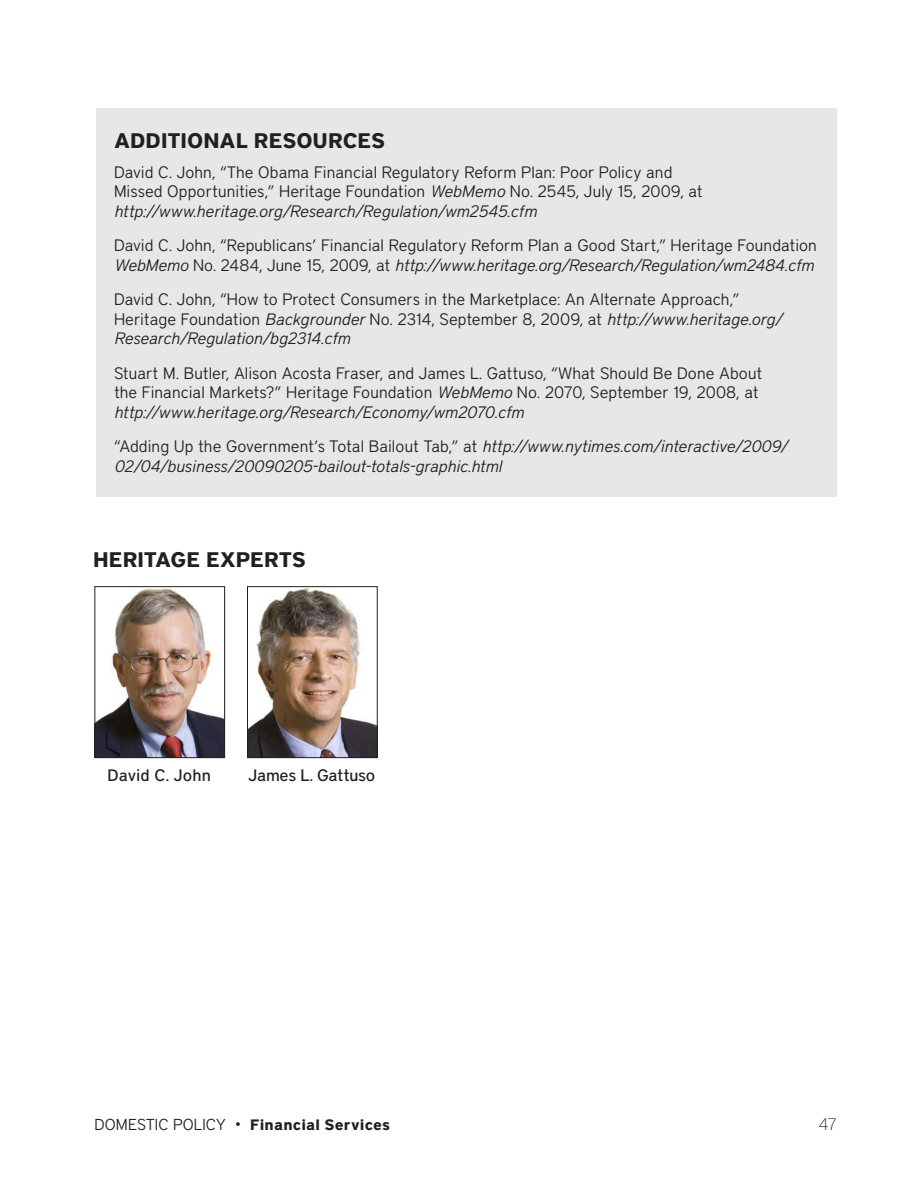
<style>
.page{position:relative;width:918px;height:1188px;background:#fff}
.page>*{position:absolute;margin:0;border:0;box-sizing:border-box;transform-origin:0 0}
.Text{font:700 21px "District";letter-spacing:.01em;color:#231f20}
.Head_1{font:700 21px "District";letter-spacing:.01em;color:#231f20}
.Resources_text{font:300 16.5px/19.5px "District";color:#231f20}
.Resources_text-2{font:italic 300 16.5px/19.5px "District";color:#231f20}
.names{font:500 16.5px "District";letter-spacing:-.015em;color:#231f20}
.t1{font:100 16.5px "District";color:#231f20}
.t2{font:700 15px "District";letter-spacing:.01em;color:#231f20}
.s1{font-style:italic}
.s2{font-style:normal}
.s3{font-weight:300;font-size:15.75px}
.s4{font-weight:300;font-size:16.5px}
</style>
<div class="page">
<div style="left:96px;top:108px;width:741px;height:388px;background:#e6e7e9"></div>
<img style="left:96px;top:588px;width:127px;height:168px">
<div style="left:94px;top:586px;width:131px;height:172px;border:1px solid #231f20"></div>
<img style="left:249px;top:588px;width:127px;height:168px">
<div style="left:247px;top:586px;width:131px;height:172px;border:1px solid #231f20"></div>
<p class="Text" style="left:114px;top:128px;width:59px">ADDITIO</p>
<p class="Text" style="left:204px;top:128px;width:81px">NAL RESO</p>
<p class="Text" style="left:313px;top:128px;width:30px">URCES</p>
<p class="Resources_text" style="left:114px;top:162px;width:590px">David C. John, “The Obama Financial Regulatory Reform Plan: Poor Policy and<br>Missed Opportunities,” Heritage Foundation <span class="s1">WebMemo</span> No. 2545, July 15, 2009, at <span class="s1">http://www.heritage.org/Research/Regulation/wm2545.cfm</span></p>
<p class="Resources_text" style="left:114px;top:236px;width:704px">David C. John, “Republicans’ Financial Regulatory Reform Plan a Good Start,” Heritage Foundation<br><span class="s1">WebMemo</span> No. 2484, June 15, 2009, at <span class="s1">http://www.heritage.org/Research/Regulation/wm2484.cfm</span></p>
<p class="Resources_text" style="left:114px;top:290px;width:670px">David C. John, “How to Protect Consumers in the Marketplace: An Alternate Approach,”<br>Heritage Foundation <span class="s1">Backgrounder</span> No. 2314, September 8, 2009, at <span class="s1">http://www.heritage.org/<br>Research/Regulation/bg2314.cfm</span></p>
<p class="Resources_text" style="left:114px;top:363px;width:650px">Stuart M. Butler, Alison Acosta Fraser, and James L. Gattuso, “What Should Be Done About the Financial Markets?” Heritage Foundation <span class="s1">WebMemo</span> No. 2070, September 19, 2008, at <span class="s1">http://www.heritage.org/Research/Economy/wm2070.cfm</span></p>
<p class="Resources_text-2" style="left:114px;top:437px;width:675px"><span class="s2">“Adding Up the Government’s Total Bailout Tab,” at</span> http://www.nytimes.com/interactive/2009/<br>02/04/business/20090205-bailout-totals-graphic.html</p>
<p class="Head_1" style="left:93px;top:546px;width:29px">HERITA</p>
<p class="Head_1" style="left:170px;top:546px;width:95px">GE EXPERTS</p>
<p class="names" style="left:108px;top:766px;width:105px">David C. John</p>
<p class="names" style="left:249px;top:766px;width:128px">James L. Gattuso</p>
<p class="t2" style="left:94px;top:1116px;width:297px"><span class="s3">domestic policy</span> <span class="s4">•</span> FINANCIAL SERVICES</p>
<p class="t1" style="left:818px;top:1115px;width:20px">47</p>
</div>
